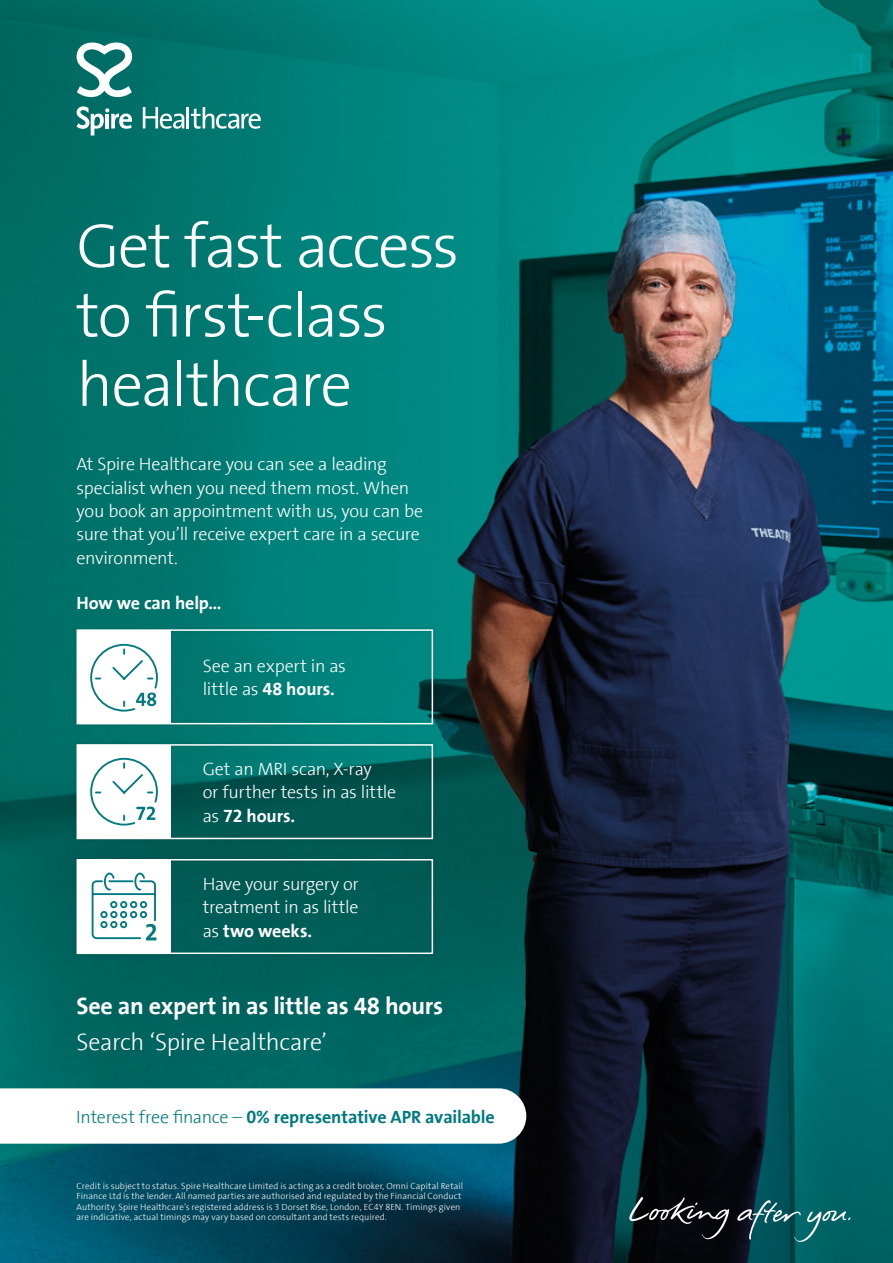
<style>
.page{position:relative;width:893px;height:1263px;background:#fff}
.page>*{position:absolute;margin:0;border:0;box-sizing:border-box;transform-origin:0 0}
.t1{font:300 63px/69.3px "The Sans Spire";letter-spacing:-.03em;color:#fff}
.t2{font:700 24px "The Sans Spire";letter-spacing:-.01em;color:#fff}
.t3{font:300 24px "The Sans Spire";letter-spacing:-.015em;color:#fff}
.t4{font:300 18px/23.4px "The Sans Spire";letter-spacing:-.015em;color:#fff}
.t5{font:700 18px "The Sans Spire";letter-spacing:-.005em;color:#007a80}
.t6{font:700 18px "The Sans Spire";letter-spacing:-.01em;color:#fff}
.t7{font:300 9px/10.5px "The Sans Spire";letter-spacing:.01em;color:#fff}
.s1{font-weight:700}
.s2{font-weight:300}
</style>
<div class="page">
<img style="left:0;top:0;width:893px;height:1263px">
<svg style="left:629px;top:1197px;width:221px;height:45px;background:#1f454a"></svg>
<svg style="left:0;top:1088px;width:526px;height:56px"></svg>
<div style="left:72px;top:625px;width:365px;height:103px;background:#000;opacity:.2"></div>
<div style="left:77px;top:629px;width:356px;height:95px;border:2px solid #fff"></div>
<div style="left:72px;top:740px;width:365px;height:103px;background:#000;opacity:.2"></div>
<div style="left:77px;top:744px;width:356px;height:95px;border:2px solid #fff"></div>
<div style="left:72px;top:855px;width:365px;height:102px;background:#005c57"></div>
<div style="left:77px;top:859px;width:356px;height:95px;border:2px solid #fff"></div>
<div style="left:77px;top:630px;width:94px;height:94px;background:#fff"></div>
<div style="left:77px;top:745px;width:94px;height:93px;background:#fff"></div>
<div style="left:77px;top:860px;width:94px;height:93px;background:#fff"></div>
<svg style="left:90px;top:643px;width:68px;height:69px"></svg>
<svg style="left:90px;top:757px;width:68px;height:69px"></svg>
<svg style="left:91px;top:872px;width:66px;height:68px"></svg>
<svg style="left:143px;top:107px;width:41px;height:22px"></svg>
<hr style="left:187px;top:107px;width:2px;height:21px;background:#fff">
<svg style="left:191px;top:107px;width:70px;height:22px"></svg>
<svg style="left:77px;top:106px;width:55px;height:30px"></svg>
<svg style="left:77px;top:43px;width:55px;height:54px"></svg>
<h1 class="t1" style="left:77px;top:212px;width:384px">Get fast access to first-class healthcare</h1>
<h3 class="t4" style="left:77px;top:453px;width:348px">At Spire Healthcare you can see a leading specialist when you need them most. When you book an appointment with us, you can be sure that you’ll receive expert care in a secure environment.</h3>
<h3 class="t6" style="left:77px;top:592px;width:147px">How we can help…</h3>
<h3 class="t4" style="left:203px;top:654px;width:145px">See an expert in as little as <span class="s1">48 hours.</span></h3>
<h3 class="t4" style="left:203px;top:757px;width:195px">Get an MRI scan, X-ray<br>or further tests in as little as <span class="s1">72 hours.</span></h3>
<h3 class="t4" style="left:203px;top:872px;width:158px;text-align:justify">Have your surgery or treatment in as little as <span class="s1">two weeks.</span></h3>
<h2 class="t2" style="left:77px;top:991px;width:368px">See an expert in as little as 48 hours</h2>
<h2 class="t3" style="left:77px;top:1028px;width:252px">Search ‘Spire Healthcare’</h2>
<h3 class="t5" style="left:76px;top:1106px;width:420px"><span class="s2">Interest free finance –</span> 0% representative APR available</h3>
<p class="t7" style="left:77px;top:1181px;width:388px">Credit is subject to status. Spire Healthcare Limited is acting as a credit broker, Omni Capital Retail Finance Ltd is the lender. All named parties are authorised and regulated by the Financial Conduct Authority. Spire Healthcare’s registered address is 3 Dorset Rise, London, EC4Y 8EN. Timings given are indicative, actual timings may vary based on consultant and tests required.</p>
</div>
